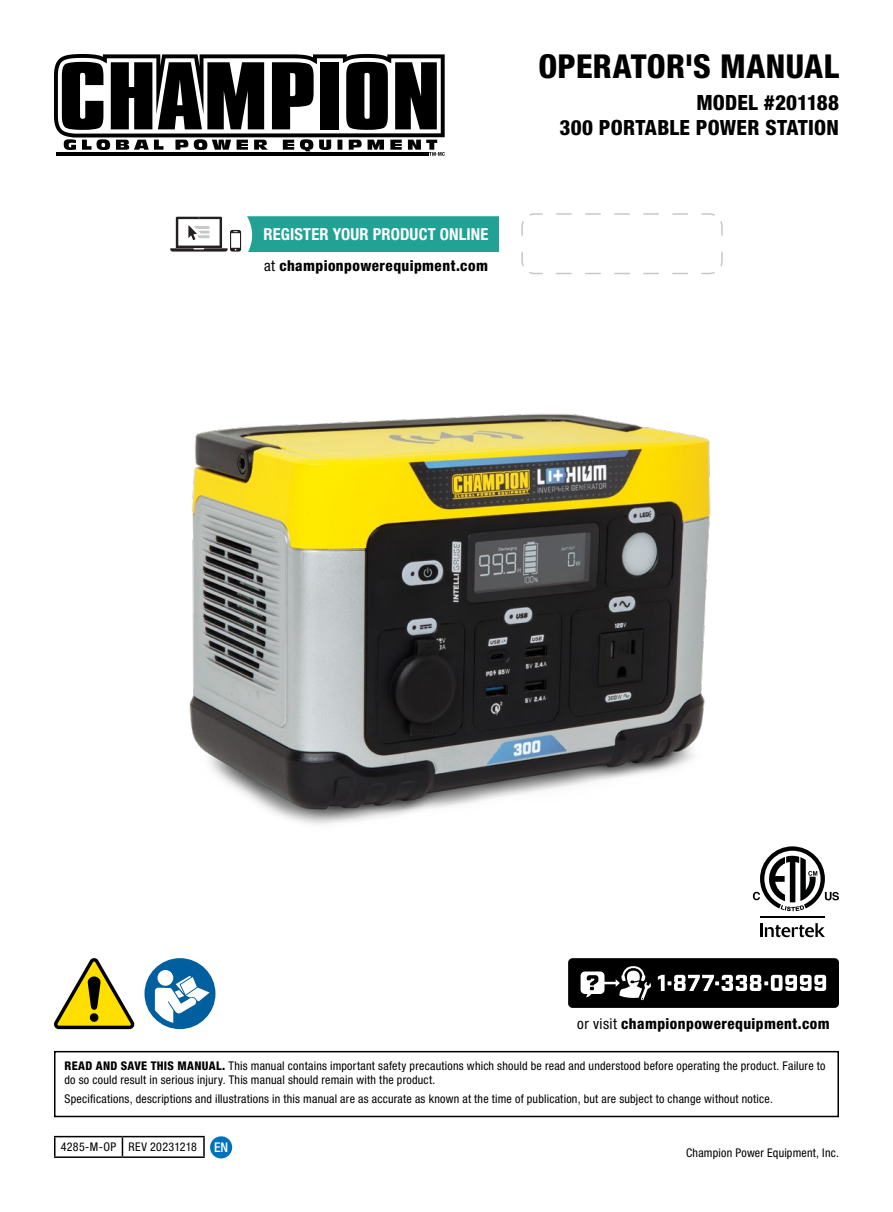
<style>
.page{position:relative;width:893px;height:1212px;background:#fff}
.page>*{position:absolute;margin:0;border:0;box-sizing:border-box;transform-origin:0 0}
.t1{font:800 condensed 33px "Helvetica Neue LT Std";letter-spacing:.01em;color:#000}
.t2{font:800 condensed 21px "Helvetica Neue LT Std";letter-spacing:.01em;color:#000}
.t3{font:700 condensed 16.5px "Helvetica Neue LT Std";letter-spacing:.01em;color:#fff}
.t4{font:800 condensed 15px "Helvetica Neue LT Std";letter-spacing:.03em;color:#000}
.t5{font:500 condensed 13.35px "Helvetica Neue LT Std";color:#fff}
.t6{font:condensed 12px/14.4px "Helvetica Neue LT Std";letter-spacing:.02em;color:#000}
.s1{font-weight:400}
.s2{font-weight:800}
</style>
<div class="page">
<svg style="left:521px;top:213px;width:202px;height:62px"></svg>
<div style="left:247px;top:216px;width:252px;height:36px;background:#22a294"></div>
<svg style="left:170px;top:217px;width:71px;height:35px"></svg>
<hr style="left:54px;top:1136px;width:68px;height:1px;background:#000">
<svg style="left:54px;top:1137px;width:2px;height:19px"></svg>
<hr style="left:122px;top:1136px;width:83px;height:1px;background:#000">
<svg style="left:122px;top:1137px;width:1px;height:19px"></svg>
<svg style="left:203px;top:1137px;width:2px;height:19px"></svg>
<hr style="left:54px;top:1156px;width:68px;height:2px;background:#000">
<hr style="left:122px;top:1156px;width:83px;height:2px;background:#000">
<div style="left:210px;top:1136px;width:22px;height:22px;background:#0072bc;border-radius:50%"></div>
<div style="left:568px;top:958px;width:271px;height:50px;background:#000;border-radius:4px"></div>
<svg style="left:658px;top:975px;width:168px;height:16px"></svg>
<svg style="left:581px;top:966px;width:70px;height:34px"></svg>
<div style="left:54px;top:1051px;width:785px;height:66px;border:2px solid #000"></div>
<svg style="left:54px;top:958px;width:80px;height:71px"></svg>
<svg style="left:144px;top:958px;width:71px;height:71px"></svg>
<svg style="left:54px;top:54px;width:391px;height:102px"></svg>
<img style="left:189px;top:413px;width:522px;height:412px">
<hr style="left:760px;top:923px;width:3px;height:14px;background:#000101">
<svg style="left:765px;top:923px;width:60px;height:14px"></svg>
<hr style="left:760px;top:916px;width:65px;height:2px;background:#000101">
<svg style="left:753px;top:846px;width:86px;height:65px"></svg>
<h3 class="t3" style="left:264px;top:224px;width:226px">REGISTER YOUR PRODUCT ONLINE</h3>
<p class="t4" style="left:264px;top:257px;width:225px"><span class="s1">at</span> championpowerequipment.com</p>
<h1 class="t1" style="left:538px;top:45px;width:302px">OPERATOR'S MANUAL</h1>
<h2 class="t2" style="left:696px;top:90px;width:144px">MODEL #201188</h2>
<h2 class="t2" style="left:560px;top:115px;width:64px">300 Porta</h2>
<h2 class="t2" style="left:657px;top:115px;width:170px">ble Power Station</h2>
<p class="t4" style="left:577px;top:1014px;width:254px"><span class="s1">or visit</span> championpowerequipment.com</p>
<p class="t6" style="left:64px;top:1058px;width:762px"><span class="s2">READ AND SAVE THIS MANUAL.</span> This manual contains important safety precautions which should be read and understood before operating the product. Failure to do so could result in serious injury. This manual should remain with the product.</p>
<p class="t6" style="left:64px;top:1092px;width:710px">Specifications, descriptions and illustrations in this manual are as accurate as known at the time of publication, but are subject to change without notice.</p>
<p class="t6" style="left:61px;top:1139px;width:138px">4285-M-OP REV 20231218</p>
<p class="t5" style="left:214px;top:1139px;width:16px">EN</p>
<p class="t6" style="left:686px;top:1146px;width:154px">Champion Power Equipment, Inc.</p>
</div>
